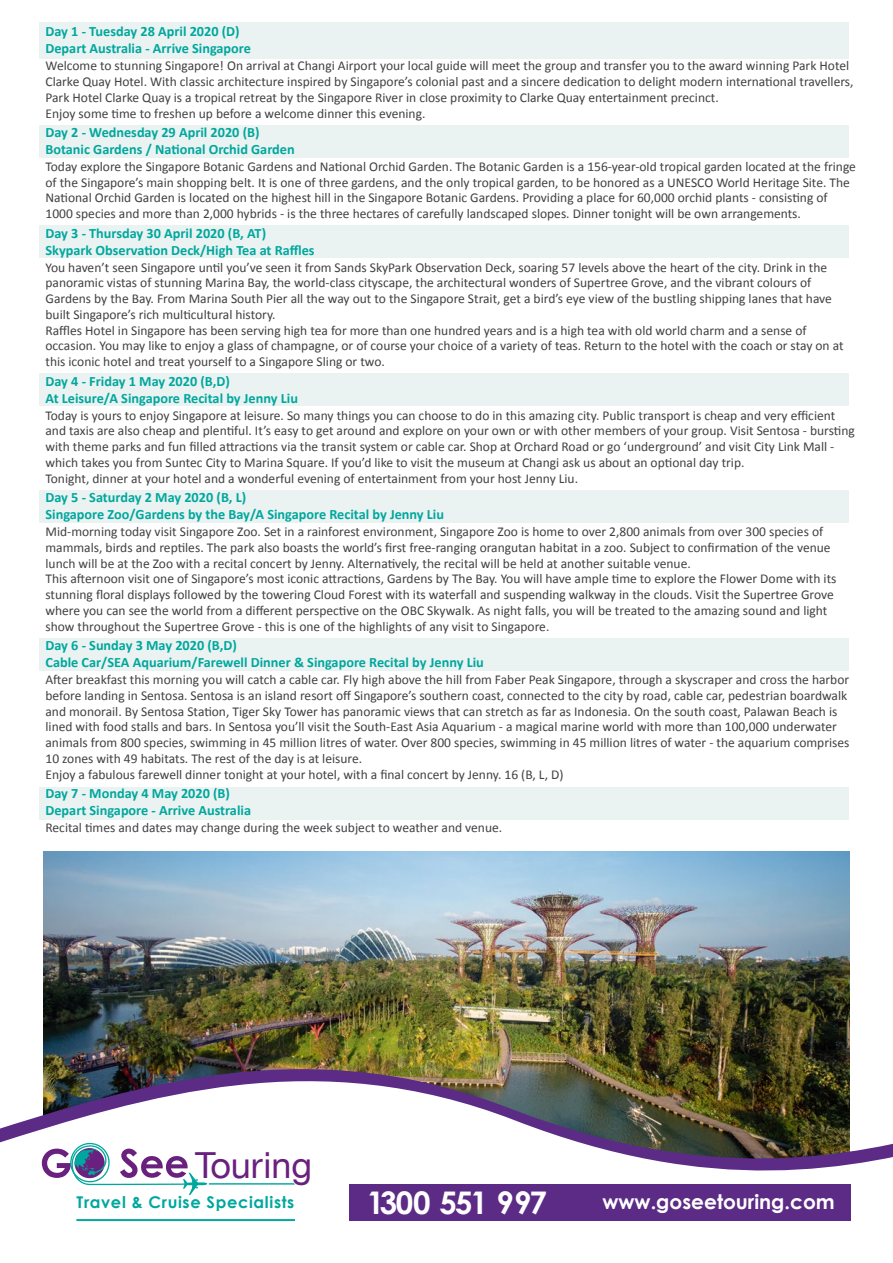
<style>
.page{position:relative;width:893px;height:1263px;background:#fff}
.page>*{position:absolute;margin:0;border:0;box-sizing:border-box;transform-origin:0 0}
.t1{font:36px "Helvetica Neue CE";color:#69207e}
.t2{font:700 31.2px "Century Gothic";letter-spacing:-.05em;color:#fff}
.t3{font:700 20.1px "Century Gothic";color:#fff}
.t4{font:700 16.2px "Century Gothic";letter-spacing:.04em;color:#00a79e}
.Day_heading_-_white{font:700 14.25px/17.2px "Calibri";color:#00a79e}
.itenary_general_text{font:13.5px/15.8px "Calibri";color:#414042}
</style>
<div class="page">
<img style="left:43px;top:851px;width:807px;height:180px">
<div style="left:39px;top:22px;width:809px;height:37px;background:#eaf3f1"></div>
<div style="left:39px;top:126px;width:809px;height:32px;background:#eaf3f1"></div>
<div style="left:39px;top:225px;width:809px;height:33px;background:#eaf3f1"></div>
<div style="left:39px;top:373px;width:809px;height:33px;background:#eaf3f1"></div>
<div style="left:39px;top:638px;width:809px;height:33px;background:#eaf3f1"></div>
<div style="left:39px;top:490px;width:809px;height:33px;background:#eaf3f1"></div>
<div style="left:39px;top:787px;width:809px;height:33px;background:#eaf3f1"></div>
<img style="left:43px;top:1031px;width:807px;height:13px">
<img style="left:0;top:1044px;width:893px;height:178px">
<div style="left:349px;top:1184px;width:501px;height:36px;background:#5c2b85"></div>
<svg style="left:42px;top:1140px;width:253px;height:55px"></svg>
<hr style="left:76px;top:1219px;width:219px;height:2px;background:#00a79e">
<p class="Day_heading_-_white" style="left:45px;top:23px;width:207px">Day 1 - Tuesday 28 April 2020 (D)<br>Depart Australia - Arrive Singapore</p>
<p class="itenary_general_text" style="left:45px;top:58px;width:810px">Welcome to stunning Singapore! On arrival at Changi Airport your local guide will meet the group and transfer you to the award winning Park Hotel<br>Clarke Quay Hotel. With classic architecture inspired by Singapore’s colonial past and a sincere dedication to delight modern international travellers,<br>Park Hotel Clarke Quay is a tropical retreat by the Singapore River in close proximity to Clarke Quay entertainment precinct.</p>
<p class="itenary_general_text" style="left:45px;top:105px;width:381px">Enjoy some time to freshen up before a welcome dinner this evening.</p>
<p class="Day_heading_-_white" style="left:45px;top:124px;width:251px">Day 2 - Wednesday 29 April 2020 (B)<br>Botanic Gardens / National Orchid Garden</p>
<p class="itenary_general_text" style="left:45px;top:159px;width:812px">Today explore the Singapore Botanic Gardens and National Orchid Garden. The Botanic Garden is a 156-year-old tropical garden located at the fringe of the Singapore’s main shopping belt. It is one of three gardens, and the only tropical garden, to be honored as a UNESCO World Heritage Site. The National Orchid Garden is located on the highest hill in the Singapore Botanic Gardens. Providing a place for 60,000 orchid plants - consisting of 1000 species and more than 2,000 hybrids - is the three hectares of carefully landscaped slopes. Dinner tonight will be own arrangements.</p>
<p class="Day_heading_-_white" style="left:45px;top:224px;width:271px">Day 3 - Thursday 30 April 2020 (B, AT)<br>Skypark Observation Deck/High Tea at Raffles</p>
<p class="itenary_general_text" style="left:45px;top:259px;width:788px">You haven’t seen Singapore until you’ve seen it from Sands SkyPark Observation Deck, soaring 57 levels above the heart of the city. Drink in the panoramic vistas of stunning Marina Bay, the world-class cityscape, the architectural wonders of Supertree Grove, and the vibrant colours of Gardens by the Bay. From Marina South Pier all the way out to the Singapore Strait, get a bird’s eye view of the bustling shipping lanes that have built Singapore’s rich multicultural history.</p>
<p class="itenary_general_text" style="left:45px;top:322px;width:800px">Raffles Hotel in Singapore has been serving high tea for more than one hundred years and is a high tea with old world charm and a sense of occasion. You may like to enjoy a glass of champagne, or of course your choice of a variety of teas. Return to the hotel with the coach or stay on at this iconic hotel and treat yourself to a Singapore Sling or two.</p>
<p class="Day_heading_-_white" style="left:45px;top:372px;width:254px">Day 4 - Friday 1 May 2020 (B,D)<br>At Leisure/A Singapore Recital by Jenny Liu</p>
<p class="itenary_general_text" style="left:45px;top:407px;width:811px">Today is yours to enjoy Singapore at leisure. So many things you can choose to do in this amazing city. Public transport is cheap and very efficient and taxis are also cheap and plentiful. It’s easy to get around and explore on your own or with other members of your group. Visit Sentosa - bursting with theme parks and fun filled attractions via the transit system or cable car. Shop at Orchard Road or go ‘underground’ and visit City Link Mall - which takes you from Suntec City to Marina Square. If you’d like to visit the museum at Changi ask us about an optional day trip.</p>
<p class="itenary_general_text" style="left:45px;top:470px;width:534px">Tonight, dinner at your hotel and a wonderful evening of entertainment from your host Jenny Liu.</p>
<p class="Day_heading_-_white" style="left:45px;top:489px;width:400px">Day 5 - Saturday 2 May 2020 (B, L)<br>Singapore Zoo/Gardens by the Bay/A Singapore Recital by Jenny Liu</p>
<p class="itenary_general_text" style="left:45px;top:524px;width:787px">Mid-morning today visit Singapore Zoo. Set in a rainforest environment, Singapore Zoo is home to over 2,800 animals from over 300 species of mammals, birds and reptiles. The park also boasts the world’s first free-ranging orangutan habitat in a zoo. Subject to confirmation of the venue lunch will be at the Zoo with a recital concert by Jenny. Alternatively, the recital will be held at another suitable venue.</p>
<p class="itenary_general_text" style="left:45px;top:571px;width:792px">This afternoon visit one of Singapore’s most iconic attractions, Gardens by The Bay. You will have ample time to explore the Flower Dome with its stunning floral displays followed by the towering Cloud Forest with its waterfall and suspending walkway in the clouds. Visit the Supertree Grove where you can see the world from a different perspective on the OBC Skywalk. As night falls, you will be treated to the amazing sound and light show throughout the Supertree Grove - this is one of the highlights of any visit to Singapore.</p>
<p class="Day_heading_-_white" style="left:45px;top:637px;width:440px">Day 6 - Sunday 3 May 2020 (B,D)<br>Cable Car/SEA Aquarium/Farewell Dinner &amp; Singapore Recital by Jenny Liu</p>
<p class="itenary_general_text" style="left:45px;top:672px;width:805px">After breakfast this morning you will catch a cable car. Fly high above the hill from Faber Peak Singapore, through a skyscraper and cross the harbor before landing in Sentosa. Sentosa is an island resort off Singapore’s southern coast, connected to the city by road, cable car, pedestrian boardwalk and monorail. By Sentosa Station, Tiger Sky Tower has panoramic views that can stretch as far as Indonesia. On the south coast, Palawan Beach is lined with food stalls and bars. In Sentosa you’ll visit the South-East Asia Aquarium - a magical marine world with more than 100,000 underwater animals from 800 species, swimming in 45 million litres of water. Over 800 species, swimming in 45 million litres of water - the aquarium comprises 10 zones with 49 habitats. The rest of the day is at leisure.</p>
<p class="itenary_general_text" style="left:45px;top:766px;width:520px">Enjoy a fabulous farewell dinner tonight at your hotel, with a final concert by Jenny. 16 (B, L, D)</p>
<p class="Day_heading_-_white" style="left:45px;top:784px;width:207px">Day 7 - Monday 4 May 2020 (B)<br>Depart Singapore - Arrive Australia</p>
<p class="itenary_general_text" style="left:45px;top:820px;width:458px">Recital times and dates may change during the week subject to weather and venue.</p>
<p class="t1" style="left:195px;top:1143px;width:118px">Touring</p>
<p class="t4" style="left:77px;top:1192px;width:219px">Travel &amp; Cruise Specialists</p>
<p class="t2" style="left:367px;top:1182px;width:181px">1300 551 997</p>
<p class="t3" style="left:602px;top:1189px;width:234px">www.goseetouring.com</p>
</div>
